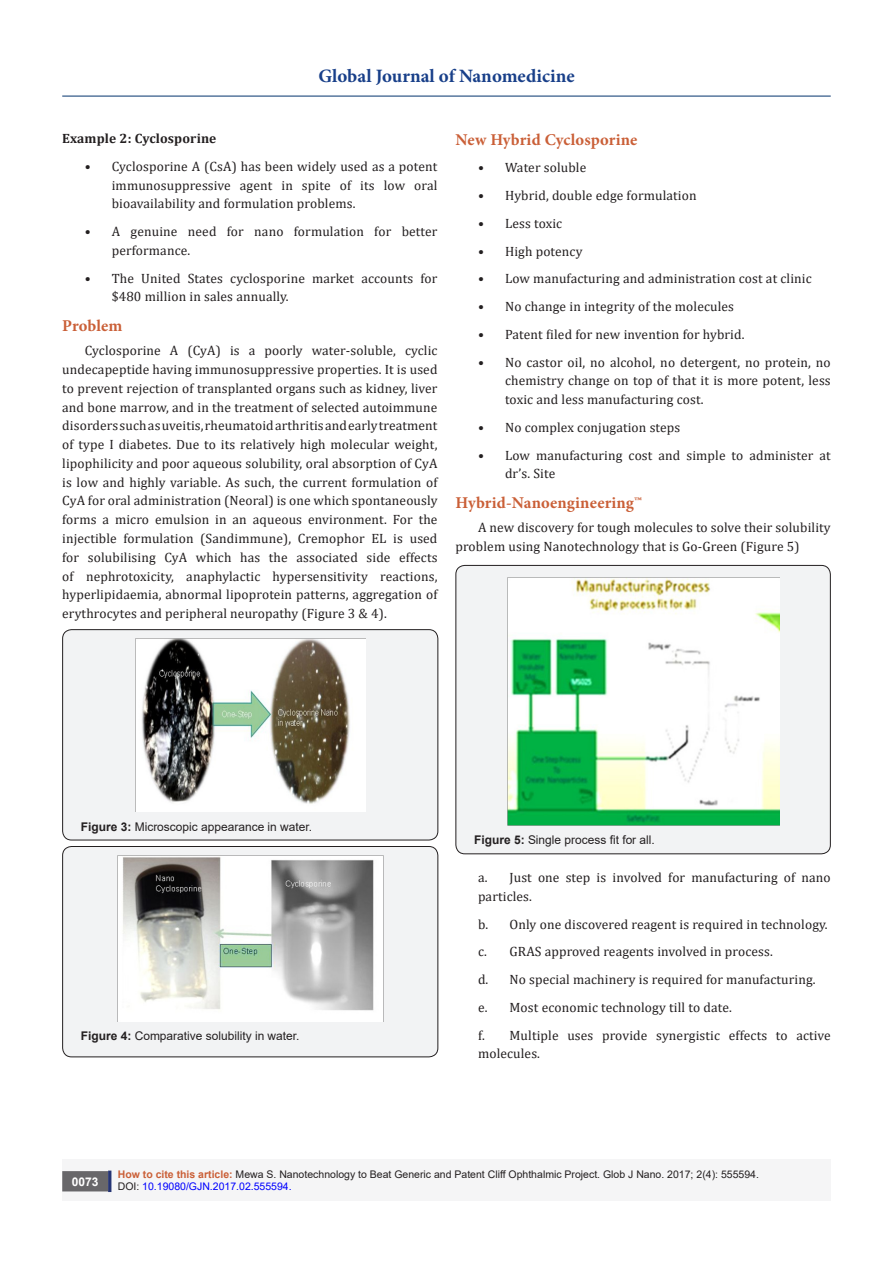
<style>
.page{position:relative;width:893px;height:1263px;background:#fff}
.page>*{position:absolute;margin:0;border:0;box-sizing:border-box;transform-origin:0 0}
.t1{font:700 18.9px "Minion Pro";color:#183f89}
.t2{font:700 16.5px "Minion Pro";letter-spacing:.01em;color:#ca5f37}
.t3{font:13.5px/18.8px "Cambria";letter-spacing:.01em;color:#231f20}
.t4{font:700 13.5px "Cambria";letter-spacing:.01em;color:#231f20}
.t5{font:12px "Arial";color:#231f20}
.t6{font:700 12px "Arial";color:#fff}
.t7{font:10.5px "Arial";color:#231f20}
.t8{font:10.5px "Arial";color:#00f}
.s1{font-weight:700}
.s2{font-weight:700;color:#ca5f37}
.s3{color:#231f20}
</style>
<div class="page">
<div style="left:62px;top:1160px;width:769px;height:41px;background:#f5f5f6"></div>
<div style="left:63px;top:1172px;width:44px;height:19px;background:#68676a"></div>
<div style="left:62px;top:1171px;width:46px;height:20px;border:2px solid #68676a"></div>
<div style="left:108px;top:1170px;width:3px;height:22px;background:#253474;border:2px solid #253474"></div>
<hr style="left:62px;top:96px;width:769px;height:1px;background:#1f497d">
<div style="left:63px;top:630px;width:375px;height:210px;background:#f2f3f4;border-radius:9px"></div>
<div style="left:62px;top:629px;width:376px;height:211px;border:1px solid #231f20;border-radius:9px"></div>
<img style="left:135px;top:638px;width:231px;height:174px">
<div style="left:63px;top:846px;width:375px;height:211px;background:#f2f3f4;border-radius:9px"></div>
<div style="left:62px;top:846px;width:376px;height:211px;border:1px solid #231f20;border-radius:9px"></div>
<img style="left:118px;top:856px;width:265px;height:166px">
<div style="left:456px;top:565px;width:374px;height:289px;background:#f2f3f4;border-radius:9px"></div>
<div style="left:455px;top:565px;width:376px;height:289px;border:1px solid #231f20;border-radius:9px"></div>
<img style="left:507px;top:577px;width:273px;height:248px">
<h1 class="t1" style="left:318px;top:63px;width:258px">Global Journal of Nanomedicine</h1>
<p class="t4" style="left:62px;top:129px;width:156px">Example 2: Cyclosporine</p>
<p class="t3" style="left:112px;top:157px;width:327px;text-align:justify;text-indent:-27px">• Cyclosporine A (CsA) has been widely used as a potent immunosuppressive agent in spite of its low oral bioavailability and formulation problems.</p>
<p class="t3" style="left:112px;top:222px;width:327px;text-indent:-27px">• A genuine need for nano formulation for better performance.</p>
<p class="t3" style="left:112px;top:269px;width:327px;text-indent:-27px">• The United States cyclosporine market accounts for $480 million in sales annually.</p>
<p class="t2" style="left:62px;top:314px;width:62px">Problem</p>
<p class="t3" style="left:62px;top:341px;width:377px;text-align:justify;text-indent:22px">Cyclosporine A (CyA) is a poorly water-soluble, cyclic undecapeptide having immunosuppressive properties. It is used to prevent rejection of transplanted organs such as kidney, liver and bone marrow, and in the treatment of selected autoimmune disorders such as uveitis, rheumatoid arthritis and early treatment of type I diabetes. Due to its relatively high molecular weight, lipophilicity and poor aqueous solubility, oral absorption of CyA is low and highly variable. As such, the current formulation of CyA for oral administration (Neoral) is one which spontaneously forms a micro emulsion in an aqueous environment. For the injectible formulation (Sandimmune), Cremophor EL is used for solubilising CyA which has the associated side effects of nephrotoxicity, anaphylactic hypersensitivity reactions, hyperlipidaemia, abnormal lipoprotein patterns, aggregation of erythrocytes and peripheral neuropathy (Figure 3 &amp; 4).</p>
<p class="t2" style="left:455px;top:128px;width:183px">New Hybrid Cyclosporine</p>
<p class="t3" style="left:478px;top:158px;width:110px">• Water soluble</p>
<p class="t3" style="left:478px;top:186px;width:220px">• Hybrid, double edge formulation</p>
<p class="t3" style="left:478px;top:214px;width:86px">• Less toxic</p>
<p class="t3" style="left:478px;top:242px;width:106px">• High potency</p>
<p class="t3" style="left:478px;top:269px;width:335px">• Low manufacturing and administration cost at clinic</p>
<p class="t3" style="left:478px;top:297px;width:258px">• No change in integrity of the molecules</p>
<p class="t3" style="left:478px;top:325px;width:268px">• Patent filed for new invention for hybrid.</p>
<p class="t3" style="left:505px;top:353px;width:327px;text-align:justify;text-indent:-27px">• No castor oil, no alcohol, no detergent, no protein, no chemistry change on top of that it is more potent, less toxic and less manufacturing cost.</p>
<p class="t3" style="left:478px;top:418px;width:204px">• No complex conjugation steps</p>
<p class="t3" style="left:505px;top:446px;width:327px;text-indent:-27px">• Low manufacturing cost and simple to administer at dr’s. Site</p>
<p class="t2" style="left:455px;top:491px;width:188px">Hybrid-Nanoengineering™</p>
<p class="t3" style="left:455px;top:518px;width:377px;text-indent:22px">A new discovery for tough molecules to solve their solubility problem using Nanotechnology that is Go-Green (Figure 5)</p>
<p class="t5" style="left:81px;top:818px;width:233px"><span class="s1">Figure 3:</span> Microscopic appearance in water.</p>
<p class="t5" style="left:81px;top:1027px;width:220px"><span class="s1">Figure 4:</span> Comparative solubility in water.</p>
<p class="t5" style="left:474px;top:831px;width:182px"><span class="s1">Figure 5:</span> Single process fit for all.</p>
<p class="t3" style="left:478px;top:868px;width:354px">a. Just one step is involved for manufacturing of nano particles.</p>
<p class="t3" style="left:478px;top:914px;width:351px">b. Only one discovered reagent is required in technology.</p>
<p class="t3" style="left:478px;top:942px;width:296px">c. GRAS approved reagents involved in process.</p>
<p class="t3" style="left:478px;top:970px;width:339px">d. No special machinery is required for manufacturing.</p>
<p class="t3" style="left:478px;top:998px;width:255px">e. Most economic technology till to date.</p>
<p class="t3" style="left:478px;top:1025px;width:354px">f. Multiple uses provide synergistic effects to active molecules.</p>
<p class="t6" style="left:72px;top:1173px;width:28px">0073</p>
<p class="t7" style="left:118px;top:1167px;width:643px"><span class="s2">How to cite this article:</span> Mewa S. Nanotechnology to Beat Generic and Patent Cliff Ophthalmic Project. Glob J Nano. 2017; 2(4): 555594.</p>
<p class="t8" style="left:118px;top:1179px;width:175px"><span class="s3">DOI:</span> 10.19080/GJN.2017.02.555594.</p>
</div>
